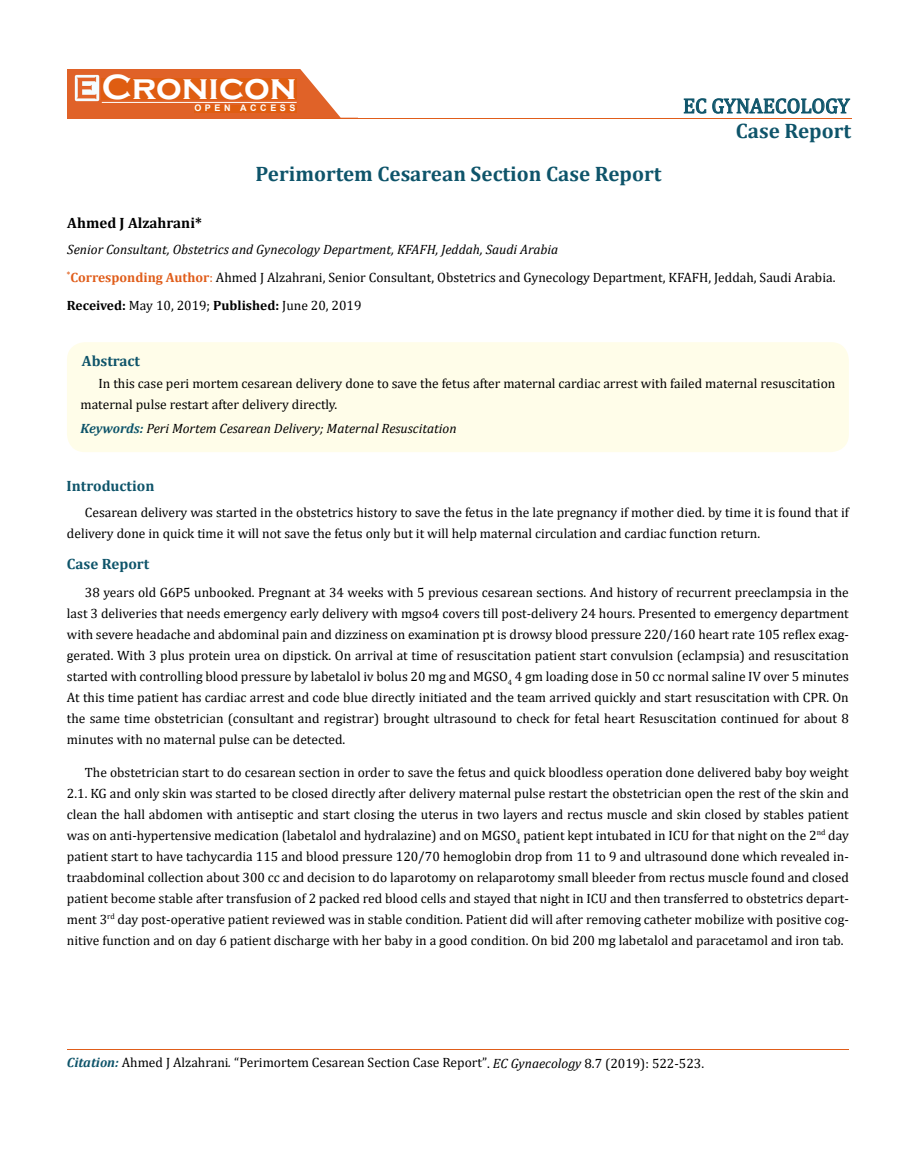
<style>
.page{position:relative;width:917px;height:1154px;background:#fff}
.page>*{position:absolute;margin:0;border:0;box-sizing:border-box;transform-origin:0 0}
.t1{font:700 36px "Copperplate Gothic";color:#fff}
.t2{font:700 21px "Cambria";color:#0e546a}
.t3{font:21px "Cambria";color:#0e546a}
.t4{font:700 15px "Cambria";color:#0e546a}
.t5{font:700 15px "Cambria";color:#000}
.t6{font:13.5px/21px "Cambria";color:#000}
.t7{font:italic 13.5px "Cambria";color:#000}
.t8{font:700 9px "Arial";letter-spacing:.4em;color:#fff}
.s1{font-style:italic}
.s2{font-weight:700;color:#e05d1a}
.s3{color:#e05d1a}
.s4{font-weight:700}
.s5{font-weight:700;color:#0e546a}
.s6{font-weight:700;font-style:italic;color:#0e546a}
.s7{font-size:13.35px}
</style>
<div class="page">
<div style="left:67px;top:70px;width:290px;height:49px;background:#e06228"></div>
<svg style="left:300px;top:69px;width:58px;height:49px"></svg>
<img style="left:75px;top:75px;width:24px;height:26px">
<div style="left:102px;top:79px;width:195px;height:21px;background:#df5d11"></div>
<div style="left:194px;top:105px;width:103px;height:7px;background:#df5d11"></div>
<svg style="left:683px;top:98px;width:23px;height:16px"></svg>
<svg style="left:712px;top:98px;width:138px;height:16px"></svg>
<hr style="left:102px;top:102px;width:194px;height:1px;background:#fff">
<hr style="left:282px;top:118px;width:570px;height:1px;background:#e05d1a">
<hr style="left:67px;top:1049px;width:781px;height:1px;background:#e05d1a">
<div style="left:67px;top:342px;width:781px;height:110px;background:#fffde9;border-radius:18px"></div>
<h1 class="t1" style="left:102px;top:68px;width:196px">Cronicon</h1>
<p class="t8" style="left:194px;top:102px;width:103px">OPEN ACCESS</p>
<h2 class="t3" style="left:683px;top:93px;width:168px">EC GYNAECOLOGY</h2>
<h2 class="t2" style="left:735px;top:116px;width:117px">Case Report</h2>
<h2 class="t2" style="left:255px;top:159px;width:407px">Perimortem Cesarean Section Case Report</h2>
<p class="t5" style="left:67px;top:212px;width:136px">Ahmed J Alzahrani*</p>
<p class="t6" style="left:67px;top:235px;width:770px;line-height:27.6px"><span class="s1">Senior Consultant, Obstetrics and Gynecology Department, KFAFH, Jeddah, Saudi Arabia<br></span><sup>*</sup><span class="s2">Corresponding Author</span><span class="s3">:</span> Ahmed J Alzahrani, Senior Consultant, Obstetrics and Gynecology Department, KFAFH, Jeddah, Saudi Arabia.</p>
<p class="t6" style="left:67px;top:294px;width:296px"><span class="s4">Received:</span> May 10, 2019; <span class="s4">Published:</span> June 20, 2019</p>
<p class="t4" style="left:82px;top:350px;width:60px">Abstract</p>
<p class="t6" style="left:80px;top:373px;width:756px;text-indent:18px">In this case peri mortem cesarean delivery done to save the fetus after maternal cardiac arrest with failed maternal resuscitation maternal pulse restart after delivery directly.</p>
<p class="t7" style="left:80px;top:419px;width:377px"><span class="s5">Keywords:</span> Peri Mortem Cesarean Delivery; Maternal Resuscitation</p>
<p class="t4" style="left:67px;top:475px;width:89px">Introduction</p>
<p class="t6" style="left:67px;top:502px;width:783px;text-indent:18px">Cesarean delivery was started in the obstetrics history to save the fetus in the late pregnancy if mother died. by time it is found that if delivery done in quick time it will not save the fetus only but it will help maternal circulation and cardiac function return.</p>
<p class="t4" style="left:67px;top:554px;width:84px">Case Report</p>
<p class="t6" style="left:67px;top:581px;width:783px;text-align:justify;text-indent:18px">38 years old G6P5 unbooked. Pregnant at 34 weeks with 5 previous cesarean sections. And history of recurrent preeclampsia in the last 3 deliveries that needs emergency early delivery with mgso4 covers till post-delivery 24 hours. Presented to emergency department with severe headache and abdominal pain and dizziness on examination pt is drowsy blood pressure 220/160 heart rate 105 reflex exag&shy;gerated. With 3 plus protein urea on dipstick. On arrival at time of resuscitation patient start convulsion (eclampsia) and resuscitation started with controlling blood pressure by labetalol iv bolus 20 mg and MGSO<sub>4</sub> 4 gm loading dose in 50 cc normal saline IV over 5 minutes At this time patient has cardiac arrest and code blue directly initiated and the team arrived quickly and start resuscitation with CPR. On the same time obstetrician (consultant and registrar) brought ultrasound to check for fetal heart Resuscitation continued for about 8 minutes with no maternal pulse can be detected.</p>
<p class="t6" style="left:67px;top:761px;width:783px;text-align:justify;text-indent:18px">The obstetrician start to do cesarean section in order to save the fetus and quick bloodless operation done delivered baby boy weight 2.1. KG and only skin was started to be closed directly after delivery maternal pulse restart the obstetrician open the rest of the skin and clean the hall abdomen with antiseptic and start closing the uterus in two layers and rectus muscle and skin closed by stables patient was on anti-hypertensive medication (labetalol and hydralazine) and on MGSO<sub>4</sub> patient kept intubated in ICU for that night on the 2<sup>nd</sup> day patient start to have tachycardia 115 and blood pressure 120/70 hemoglobin drop from 11 to 9 and ultrasound done which revealed in&shy;traabdominal collection about 300 cc and decision to do laparotomy on relaparotomy small bleeder from rectus muscle found and closed patient become stable after transfusion of 2 packed red blood cells and stayed that night in ICU and then transferred to obstetrics depart&shy;ment 3<sup>rd</sup> day post-operative patient reviewed was in stable condition. Patient did will after removing catheter mobilize with positive cog&shy;nitive function and on day 6 patient discharge with her baby in a good condition. On bid 200 mg labetalol and paracetamol and iron tab.</p>
<p class="t6" style="left:67px;top:1052px;width:638px"><span class="s6">Citation:</span> Ahmed J Alzahrani<span class="s1">.</span> “Perimortem Cesarean Section Case Report”<span class="s7">.</span> <span class="s1">EC Gynaecology</span> 8.7 (2019): 522-523.</p>
</div>
